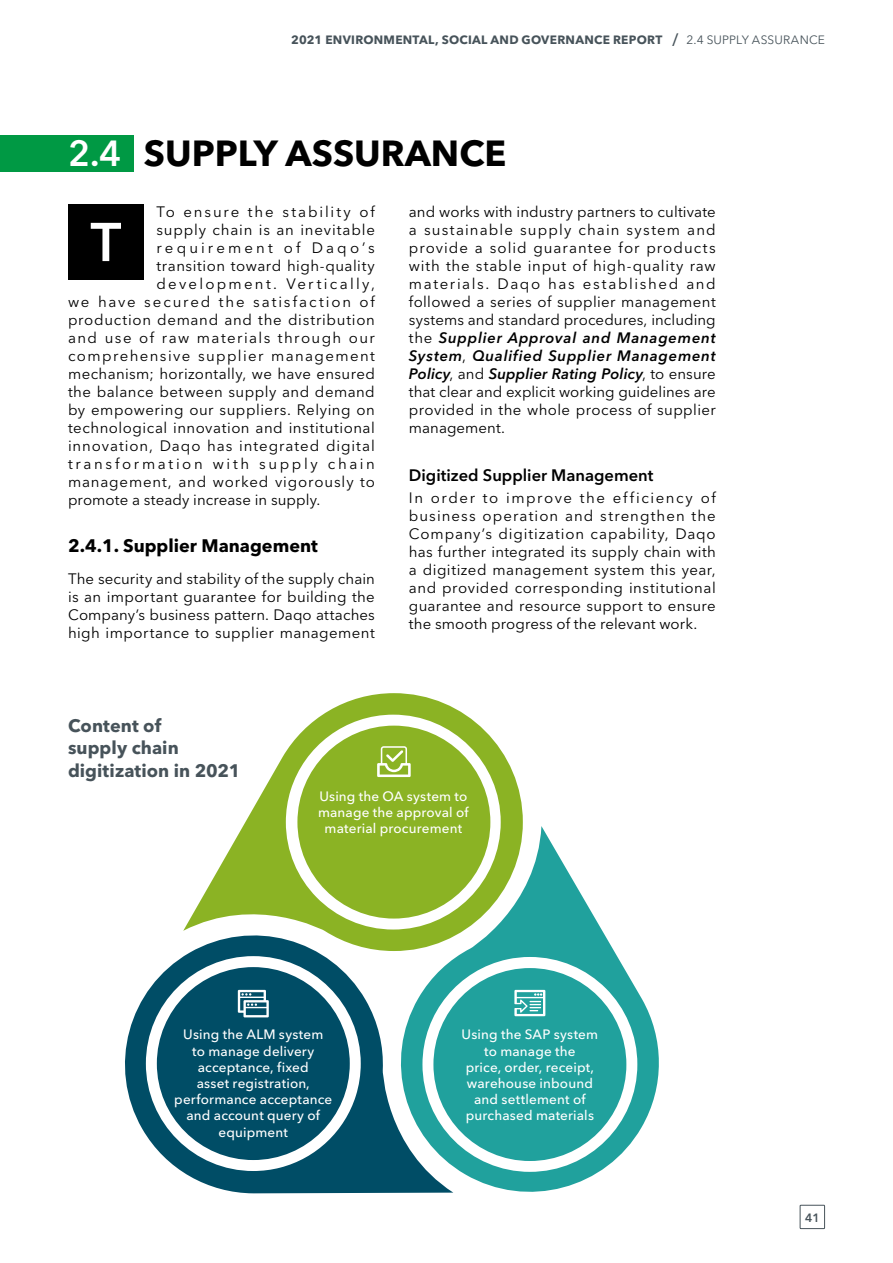
<style>
.page{position:relative;width:893px;height:1263px;background:#fff}
.page>*{position:absolute;margin:0;border:0;box-sizing:border-box;transform-origin:0 0}
.t1{font:600 54px "Avenir Next LT Pro";color:#fff}
.t2{font:700 36px "Avenir Next LT Pro";color:#000}
.t3{font:700 18px/22.5px "Avenir Next LT Pro";letter-spacing:.005em;color:#47535a}
.t4{font:700 18px "Avenir Next LT Pro";color:#000}
.t5{font:600 16.5px "Avenir Next LT Pro";color:#000}
.t6{font:15px/18px "Avenir Next LT Pro";letter-spacing:.04em;color:#000;text-align:justify}
.t7{font:15px "Avenir Next LT Pro";letter-spacing:.125em;color:#000}
.t8{font:15px "Avenir Next LT Pro";letter-spacing:.06em;color:#000}
.t9{font:15px "Avenir Next LT Pro";letter-spacing:.09em;color:#000}
.t10{font:15px "Avenir Next LT Pro";letter-spacing:.005em;color:#000}
.t11{font:15px "Avenir Next LT Pro";letter-spacing:.095em;color:#000}
.t12{font:15px "Avenir Next LT Pro";letter-spacing:.175em;color:#000}
.t13{font:15px "Avenir Next LT Pro";letter-spacing:.15em;color:#000}
.t14{font:15px "Avenir Next LT Pro";letter-spacing:.205em;color:#000}
.t15{font:500 13.5px/16.2px "Avenir Next LT Pro";letter-spacing:.01em;color:#fff;text-align:center}
.t16{font:700 12px "Avenir Next LT Pro";letter-spacing:.02em;color:#47535a}
.t17{font:600 12px "Avenir Next LT Pro";color:#47535a}
.s1{font-weight:600;font-style:italic;font-size:16.8px}
.s2{font-weight:400}
.s3{font-weight:600;color:#fff}
.s4{font-weight:600;font-style:italic}
</style>
<div class="page">
<div style="left:0;top:135px;width:134px;height:36px;background:#094"></div>
<div style="left:68px;top:204px;width:76px;height:76px;background:#000"></div>
<svg style="left:191px;top:693px;width:332px;height:224px"></svg>
<svg style="left:410px;top:826px;width:249px;height:366px"></svg>
<svg style="left:125px;top:917px;width:328px;height:276px"></svg>
<div style="left:157px;top:967px;width:193px;height:193px;background:#004d66;border-radius:50%"></div>
<div style="left:433px;top:968px;width:193px;height:193px;background:#20a19d;border-radius:50%"></div>
<div style="left:297px;top:726px;width:193px;height:192px;background:#8bb324;border-radius:50%"></div>
<svg style="left:377px;top:746px;width:34px;height:31px"></svg>
<svg style="left:238px;top:990px;width:31px;height:27px"></svg>
<svg style="left:514px;top:990px;width:31px;height:26px"></svg>
<div style="left:800px;top:1205px;width:25px;height:24px;border:1px solid #47535a"></div>
<p class="t16" style="left:291px;top:33px;width:535px">2021 ENVIRONMENTAL, SOCIAL AND GOVERNANCE REPORT <span class="s1">l</span> <span class="s2">2.4 SUPPLY ASSURANCE</span></p>
<h2 class="t2" style="left:68px;top:131px;width:440px"><span class="s3">2.4</span> SUPPLY ASSURANCE</h2>
<p class="t7" style="left:156px;top:203px;width:220px">To ensure the stability of</p>
<p class="t6" style="left:156px;top:221px;width:220px">supply chain is an inevitable</p>
<p class="t14" style="left:156px;top:239px;width:220px">requirement of Daqo’s</p>
<p class="t6" style="left:156px;top:257px;width:220px">transition toward high-quality</p>
<p class="t13" style="left:156px;top:275px;width:220px">development. Vertically,</p>
<p class="t7" style="left:68px;top:293px;width:308px">we have secured the satisfaction of</p>
<p class="t6" style="left:68px;top:311px;width:308px">production demand and the distribution</p>
<p class="t11" style="left:68px;top:329px;width:308px">and use of raw materials through our</p>
<p class="t9" style="left:68px;top:347px;width:308px">comprehensive supplier management</p>
<p class="t6" style="left:68px;top:365px;width:308px">mechanism; horizontally, we have ensured</p>
<p class="t6" style="left:68px;top:383px;width:308px">the balance between supply and demand</p>
<p class="t6" style="left:68px;top:401px;width:308px">by empowering our suppliers. Relying on</p>
<p class="t6" style="left:68px;top:419px;width:308px">technological innovation and institutional</p>
<p class="t8" style="left:68px;top:437px;width:308px">innovation, Daqo has integrated digital</p>
<p class="t12" style="left:68px;top:455px;width:308px">transformation with supply chain</p>
<p class="t6" style="left:68px;top:473px;width:308px">management, and worked vigorously to</p>
<p class="t10" style="left:68px;top:491px;width:254px">promote a steady increase in supply.</p>
<p class="t4" style="left:68px;top:535px;width:251px">2.4.1. Supplier Management</p>
<p class="t6" style="left:68px;top:570px;width:308px">The security and stability of the supply chain is an important guarantee for building the Company’s business pattern. Daqo attaches high importance to supplier management</p>
<h1 class="t1" style="left:91px;top:209px;width:32px">T</h1>
<p class="t3" style="left:68px;top:714px;width:174px">Content of<br>supply chain digitization in 2021</p>
<p class="t6" style="left:409px;top:203px;width:308px">and works with industry partners to cultivate a sustainable supply chain system and provide a solid guarantee for products with the stable input of high-quality raw materials. Daqo has established and followed a series of supplier management systems and standard procedures, including the <span class="s4">Supplier Approval and Management System</span>, <span class="s4">Qualified Supplier Management Policy</span>, and <span class="s4">Supplier Rating Policy</span>, to ensure that clear and explicit working guidelines are provided in the whole process of supplier management.</p>
<p class="t5" style="left:409px;top:465px;width:246px">Digitized Supplier Management</p>
<p class="t6" style="left:409px;top:489px;width:308px">In order to improve the efficiency of business operation and strengthen the Company’s digitization capability, Daqo has further integrated its supply chain with a digitized management system this year, and provided corresponding institutional guarantee and resource support to ensure the smooth progress of the relevant work.</p>
<p class="t15" style="left:318px;top:788px;width:152px">Using the OA system to manage the approval of material procurement</p>
<p class="t15" style="left:174px;top:1026px;width:160px">Using the ALM system<br>to manage delivery acceptance, fixed<br>asset registration, performance acceptance and account query of equipment</p>
<p class="t15" style="left:462px;top:1026px;width:138px">Using the SAP system to manage the<br>price, order, receipt, warehouse inbound and settlement of purchased materials</p>
<p class="t17" style="left:805px;top:1210px;width:16px">41</p>
</div>
